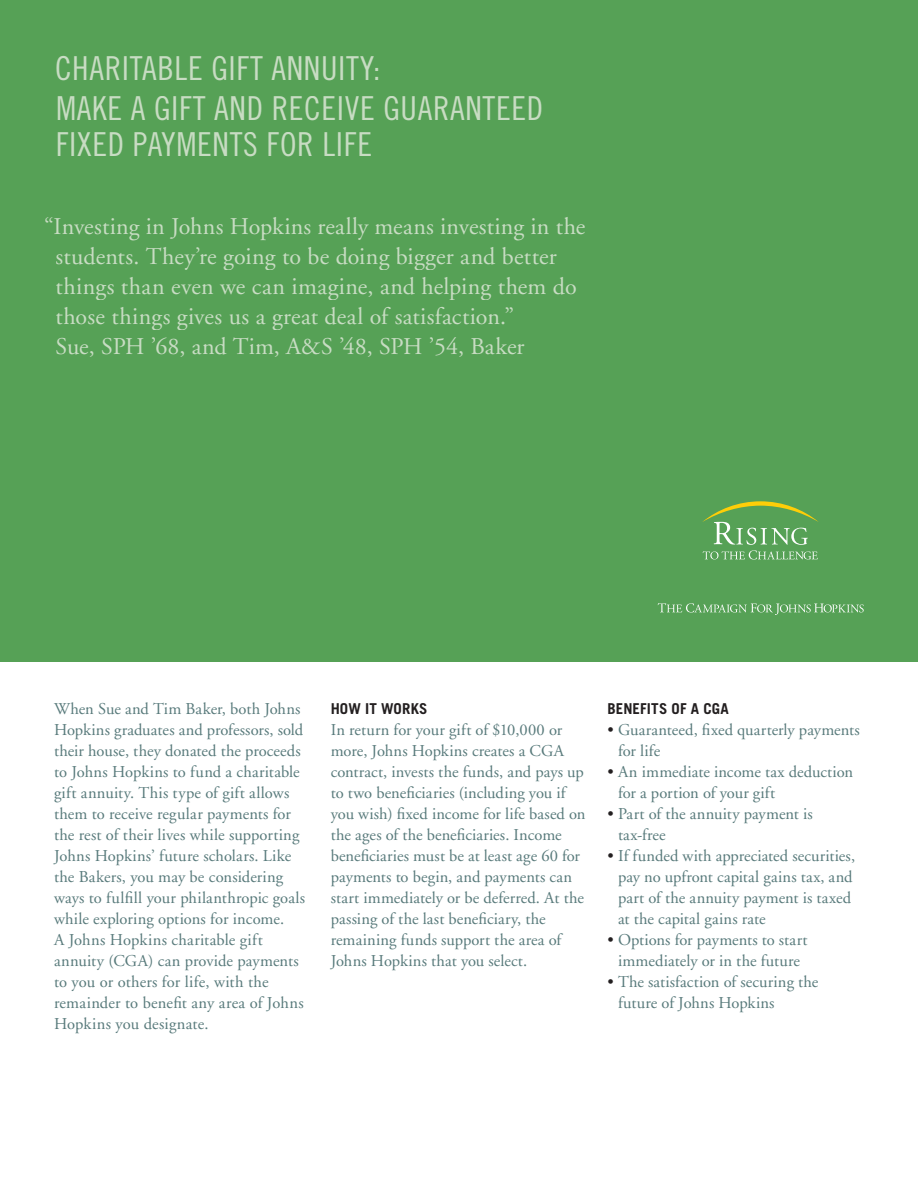
<style>
.page{position:relative;width:918px;height:1188px;background:#fff}
.page>*{position:absolute;margin:0;border:0;box-sizing:border-box;transform-origin:0 0}
.t1{font:33px/40.5px "Trade Gothic Cond Eighteen";letter-spacing:.02em;color:#c8dcc3}
.t2{font:24px/30px "Adobe Garamond";letter-spacing:.01em;color:#c8dcc3}
.t3{font:16.5px/21px "Adobe Garamond";letter-spacing:.005em;color:#587a7b}
.t4{font:700 15px "Trade Gothic";letter-spacing:.005em;color:#231f20}
.s1{color:#231f20}
</style>
<div class="page">
<div style="left:0;top:0;width:918px;height:662px;background:#56a156"></div>
<svg style="left:658px;top:501px;width:206px;height:114px"></svg>
<h1 class="t1" style="left:55px;top:48px;width:490px">CHARITABLE GIFT ANNUITY:<br>MAKE A GIFT AND RECEIVE GUARANTEED</h1>
<h1 class="t1" style="left:56px;top:124px;width:318px">FIXED PAYMENTS FOR LIFE</h1>
<p class="t2" style="left:55px;top:212px;width:531px;text-indent:-11px">“Investing in Johns Hopkins really means investing in the students. They’re going to be doing bigger and better things than even we can imagine, and helping them do those things gives us a great deal of satisfaction.”<br>Sue, SPH ’68, and Tim, A&amp;S ’48, SPH ’54, Baker</p>
<p class="t3" style="left:54px;top:699px;width:253px">When Sue and Tim Baker, both Johns Hopkins graduates and professors, sold their house, they donated the proceeds to Johns Hopkins to fund a charitable gift annuity. This type of gift allows them to receive regular payments for the rest of their lives while supporting Johns Hopkins’ future scholars. Like the Bakers, you may be considering ways to fulfill your philanthropic goals while exploring options for income.<br>A Johns Hopkins charitable gift annuity (CGA) can provide payments to you or others for life, with the remainder to benefit any area of Johns Hopkins you designate.</p>
<p class="t4" style="left:608px;top:699px;width:123px">BENEFITS OF A CGA</p>
<p class="t4" style="left:331px;top:699px;width:98px">HOW IT WORKS</p>
<p class="t3" style="left:331px;top:719px;width:256px">In return for your gift of $10,000 or more, Johns Hopkins creates a CGA contract, invests the funds, and pays up to two beneficiaries (including you if you wish) fixed income for life based on the ages of the beneficiaries. Income beneficiaries must be at least age 60 for payments to begin, and payments can start immediately or be deferred. At the passing of the last beneficiary, the remaining funds support the area of Johns Hopkins that you select.</p>
<p class="t3" style="left:618px;top:719px;width:243px;text-indent:-11px"><span class="s1">•</span> Guaranteed, fixed quarterly payments for life</p>
<p class="t3" style="left:618px;top:761px;width:237px;text-indent:-11px"><span class="s1">•</span> An immediate income tax deduction for a portion of your gift</p>
<p class="t3" style="left:618px;top:803px;width:196px;text-indent:-11px"><span class="s1">•</span> Part of the annuity payment is tax-free</p>
<p class="t3" style="left:618px;top:845px;width:239px;text-indent:-11px"><span class="s1">•</span> If funded with appreciated securities, pay no upfront capital gains tax, and part of the annuity payment is taxed at the capital gains rate</p>
<p class="t3" style="left:608px;top:929px;width:202px;text-align:center"><span class="s1">•</span> Options for payments to start immediately or in the future</p>
<p class="t3" style="left:618px;top:971px;width:202px;text-indent:-11px"><span class="s1">•</span> The satisfaction of securing the future of Johns Hopkins</p>
</div>
